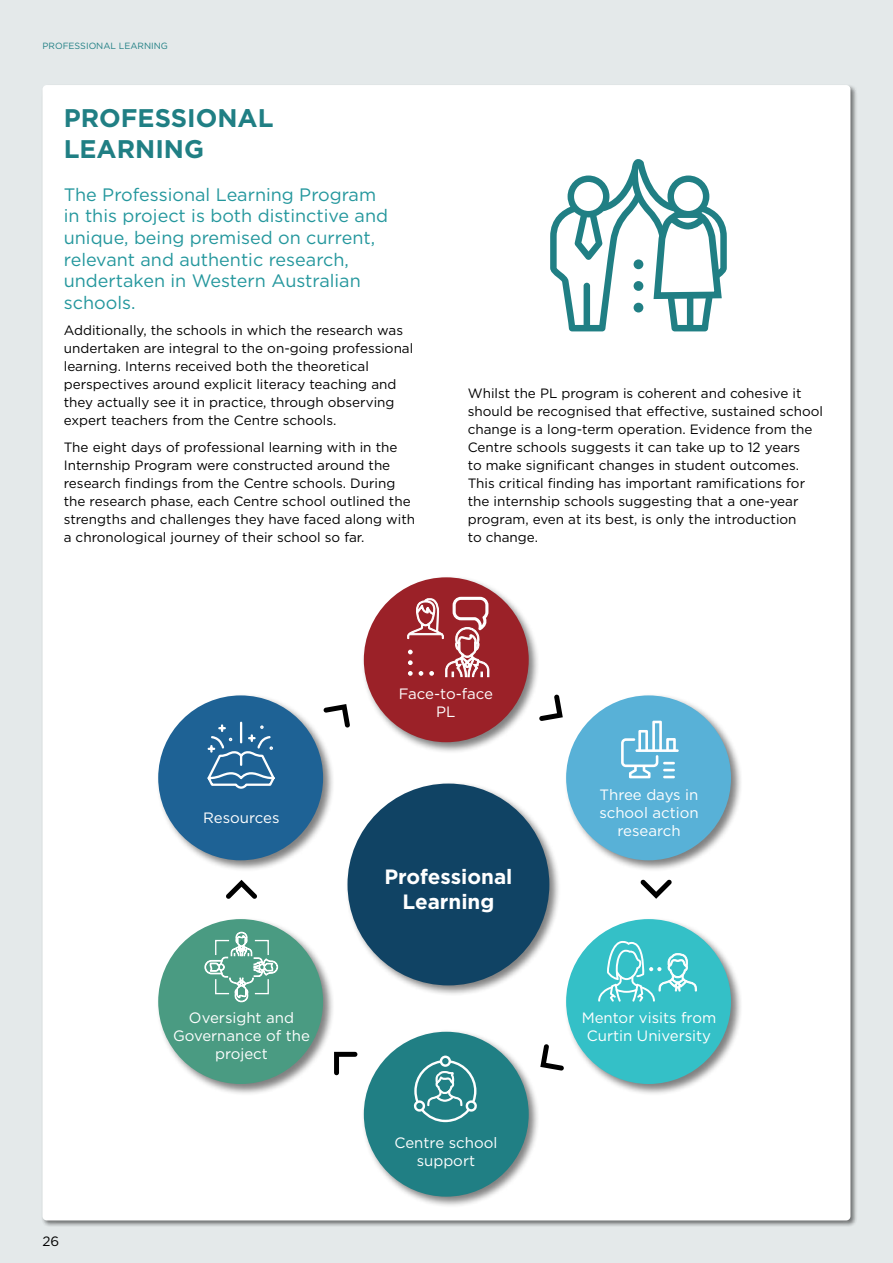
<style>
.page{position:relative;width:893px;height:1263px;background:#e4e9ea}
.page>*{position:absolute;margin:0;border:0;box-sizing:border-box;transform-origin:0 0}
.t1{font:700 25.5px/30.6px "Gotham HTF";color:#207f84}
.t2{font:700 20.7px/24.8px "Gotham HTF";color:#fff;text-align:center}
.t3{font:18px/21.6px "Gotham HTF";color:#24979d}
.t4{font:15px/18px "Gotham HTF";color:#fff;text-align:center}
.t5{font:13.5px/18px "Gotham HTF";color:#000}
.t6{font:13.5px "Gotham";color:#000}
.t7{font:9px "Gotham";color:#207f84}
</style>
<div class="page">
<div style="left:43px;top:85px;width:807px;height:1135px;background:#fff;border-radius:4px"></div>
<svg style="left:550px;top:159px;width:177px;height:172px"></svg>
<div style="left:345px;top:781px;width:216px;height:216px;background:#000;opacity:.5"></div>
<div style="left:347px;top:783px;width:202px;height:202px;background:#104364;border-radius:50%"></div>
<div style="left:362px;top:575px;width:178px;height:179px;background:#000;opacity:.5"></div>
<div style="left:364px;top:577px;width:165px;height:165px;background:#9b2128;border-radius:50%"></div>
<div style="left:362px;top:1030px;width:178px;height:178px;background:#000;opacity:.5"></div>
<div style="left:364px;top:1032px;width:165px;height:165px;background:#207f84;border-radius:50%"></div>
<div style="left:564px;top:917px;width:178px;height:178px;background:#000;opacity:.5"></div>
<div style="left:566px;top:919px;width:165px;height:165px;background:#34c0c7;border-radius:50%"></div>
<div style="left:156px;top:917px;width:179px;height:178px;background:#000;opacity:.5"></div>
<div style="left:158px;top:919px;width:165px;height:165px;background:#4a9b82;border-radius:50%"></div>
<div style="left:564px;top:693px;width:178px;height:179px;background:#000;opacity:.5"></div>
<div style="left:566px;top:695px;width:165px;height:165px;background:#58b1d7;border-radius:50%"></div>
<div style="left:156px;top:693px;width:179px;height:179px;background:#000;opacity:.5"></div>
<div style="left:158px;top:695px;width:165px;height:165px;background:#1e6295;border-radius:50%"></div>
<svg style="left:539px;top:694px;width:24px;height:27px"></svg>
<svg style="left:323px;top:704px;width:27px;height:24px"></svg>
<svg style="left:334px;top:1052px;width:23px;height:23px"></svg>
<svg style="left:540px;top:1044px;width:24px;height:27px"></svg>
<svg style="left:640px;top:879px;width:32px;height:20px"></svg>
<svg style="left:226px;top:880px;width:31px;height:19px"></svg>
<svg style="left:621px;top:721px;width:58px;height:57px"></svg>
<svg style="left:207px;top:721px;width:68px;height:68px"></svg>
<svg style="left:598px;top:941px;width:99px;height:60px"></svg>
<svg style="left:407px;top:597px;width:82px;height:81px"></svg>
<svg style="left:414px;top:1055px;width:63px;height:67px"></svg>
<svg style="left:205px;top:932px;width:73px;height:70px"></svg>
<p class="t7" style="left:43px;top:41px;width:127px">PROFESSIONAL LEARNING</p>
<h1 class="t1" style="left:64px;top:102px;width:211px">PROFESSIONAL<br>LEARNING</h1>
<h3 class="t3" style="left:64px;top:183px;width:326px">The Professional Learning Program in this project is both distinctive and unique, being premised on current, relevant and authentic research, undertaken in Western Australian schools.</h3>
<p class="t5" style="left:64px;top:321px;width:351px">Additionally, the schools in which the research was undertaken are integral to the on-going professional learning. Interns received both the theoretical perspectives around explicit literacy teaching and they actually see it in practice, through observing expert teachers from the Centre schools.</p>
<p class="t5" style="left:64px;top:438px;width:353px">The eight days of professional learning with in the Internship Program were constructed around the research findings from the Centre schools. During the research phase, each Centre school outlined the strengths and challenges they have faced along with a chronological journey of their school so far.</p>
<p class="t5" style="left:468px;top:384px;width:357px">Whilst the PL program is coherent and cohesive it should be recognised that effective, sustained school change is a long-term operation. Evidence from the Centre schools suggests it can take up to 12 years<br>to make significant changes in student outcomes.<br>This critical finding has important ramifications for the internship schools suggesting that a one-year program, even at its best, is only the introduction<br>to change.</p>
<p class="t6" style="left:43px;top:1234px;width:18px">26</p>
<p class="t4" style="left:203px;top:809px;width:78px">Resources</p>
<p class="t4" style="left:173px;top:1008px;width:139px">Oversight and<br>Governance of the project</p>
<p class="t4" style="left:399px;top:685px;width:96px">Face-to-face<br>PL</p>
<h2 class="t2" style="left:384px;top:864px;width:130px">Professional<br>Learning</h2>
<p class="t4" style="left:394px;top:1134px;width:104px">Centre school support</p>
<p class="t4" style="left:599px;top:785px;width:101px">Three days in school action research</p>
<p class="t4" style="left:582px;top:1008px;width:136px">Mentor visits from<br>Curtin University</p>
</div>
